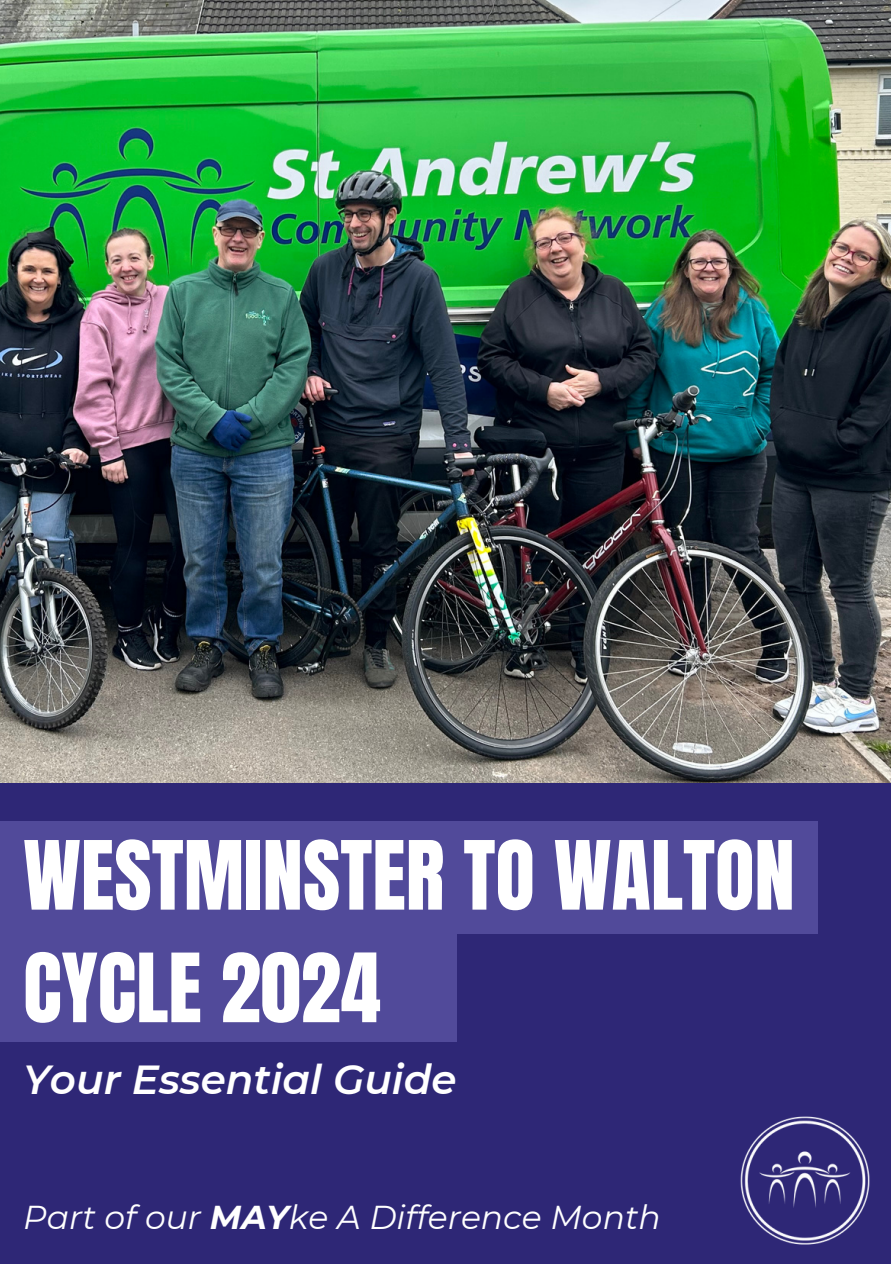
<style>
.page{position:relative;width:891px;height:1264px;background:#fff}
.page>*{position:absolute;margin:0;border:0;box-sizing:border-box;transform-origin:0 0}
.t1{font:81px/112.5px "Anton";color:#fff}
.t2{font:italic 600 40.5px "Montserrat";color:#fff}
.t3{font:italic 33px "Montserrat";color:#fff}
.s1{font-weight:700}
</style>
<div class="page">
<img style="left:0;top:0;width:891px;height:782px">
<div style="left:0;top:782px;width:891px;height:481px;background:#2e2776"></div>
<div style="left:0;top:929px;width:456px;height:112px;background:#514a9a"></div>
<div style="left:0;top:821px;width:818px;height:112px;background:#514a9a"></div>
<img style="left:740px;top:1116px;width:130px;height:129px">
<h1 class="t1" style="left:23px;top:820px;width:773px">WESTMINSTER TO WALTON<br>CYCLE 2024</h1>
<p class="t2" style="left:23px;top:1054px;width:435px">Your Essential Guide</p>
<p class="t3" style="left:23px;top:1197px;width:639px">Part of our <span class="s1">MAY</span>ke A Difference Month</p>
</div>
